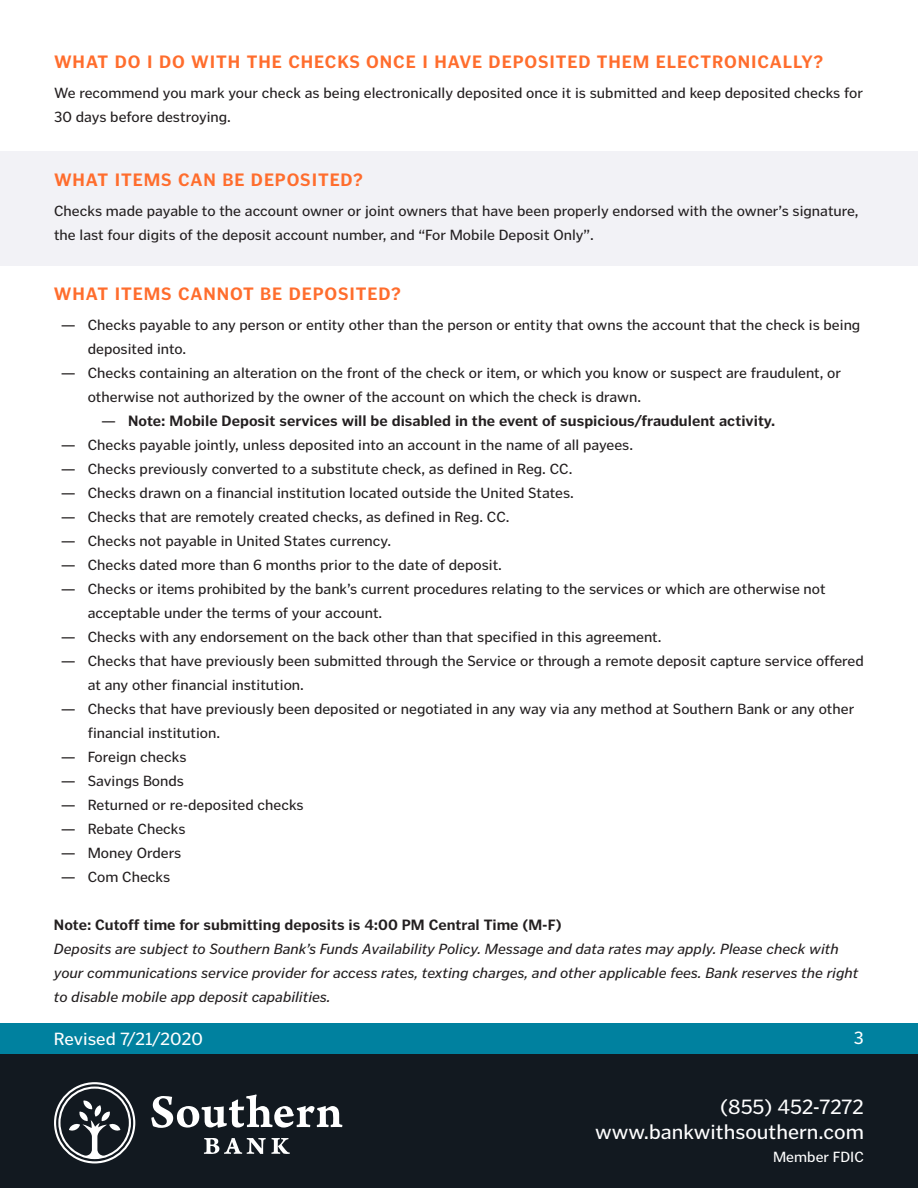
<style>
.page{position:relative;width:918px;height:1188px;background:#fff}
.page>*{position:absolute;margin:0;border:0;box-sizing:border-box;transform-origin:0 0}
.t1{font:21px "Poynter Gothic Text";color:#fff}
.t2{font:700 18px "Poynter Gothic Text";letter-spacing:.05em;color:#ff6d2d}
.t3{font:18px "Poynter Gothic Text";color:#fff}
.t4{font:15px/24px "Poynter Gothic Text";color:#231f20}
.t5{font:italic 15px/24px "Poynter Gothic Text";color:#231f20}
.t6{font:700 15px "Poynter Gothic Text";color:#231f20}
.t7{font:15px "Poynter Gothic Text";color:#fff}
.s1{font-weight:400}
</style>
<div class="page">
<div style="left:0;top:1054px;width:918px;height:134px;background:#121920"></div>
<div style="left:0;top:151px;width:918px;height:115px;background:#f2f2f6"></div>
<div style="left:0;top:1023px;width:918px;height:31px;background:#00819f"></div>
<svg style="left:204px;top:1138px;width:86px;height:16px"></svg>
<svg style="left:151px;top:1094px;width:191px;height:34px"></svg>
<svg style="left:54px;top:1082px;width:81px;height:81px"></svg>
<p class="t2" style="left:54px;top:52px;width:771px">WHAT DO I DO WITH THE CHECKS ONCE I HAVE DEPOSITED THEM ELECTRONICALLY?</p>
<p class="t4" style="left:54px;top:81px;width:811px">We recommend you mark your check as being electronically deposited once it is submitted and keep deposited checks for<br>30 days before destroying.</p>
<p class="t2" style="left:54px;top:169px;width:311px">WHAT ITEMS CAN BE DEPOSITED?</p>
<p class="t4" style="left:54px;top:199px;width:806px">Checks made payable to the account owner or joint owners that have been properly endorsed with the owner’s signature, the last four digits of the deposit account number, and “For Mobile Deposit Only”.</p>
<p class="t2" style="left:54px;top:284px;width:348px">WHAT ITEMS CANNOT BE DEPOSITED?</p>
<p class="t4" style="left:88px;top:313px;width:774px;text-indent:-27px">— Checks payable to any person or entity other than the person or entity that owns the account that the check is being deposited into.</p>
<p class="t4" style="left:88px;top:361px;width:755px;text-indent:-27px">— Checks containing an alteration on the front of the check or item, or which you know or suspect are fraudulent, or otherwise not authorized by the owner of the account on which the check is drawn.</p>
<p class="t6" style="left:101px;top:413px;width:676px"><span class="s1">—</span> Note: Mobile Deposit services will be disabled in the event of suspicious/fraudulent activity.</p>
<p class="t4" style="left:61px;top:433px;width:574px">— Checks payable jointly, unless deposited into an account in the name of all payees.</p>
<p class="t4" style="left:61px;top:457px;width:513px">— Checks previously converted to a substitute check, as defined in Reg. CC.</p>
<p class="t4" style="left:61px;top:481px;width:515px">— Checks drawn on a financial institution located outside the United States.</p>
<p class="t4" style="left:61px;top:505px;width:450px">— Checks that are remotely created checks, as defined in Reg. CC.</p>
<p class="t4" style="left:61px;top:529px;width:332px">— Checks not payable in United States currency.</p>
<p class="t4" style="left:61px;top:553px;width:443px">— Checks dated more than 6 months prior to the date of deposit.</p>
<p class="t4" style="left:88px;top:577px;width:740px;text-indent:-27px">— Checks or items prohibited by the bank’s current procedures relating to the services or which are otherwise not acceptable under the terms of your account.</p>
<p class="t4" style="left:61px;top:625px;width:602px">— Checks with any endorsement on the back other than that specified in this agreement.</p>
<p class="t4" style="left:88px;top:649px;width:778px;text-indent:-27px">— Checks that have previously been submitted through the Service or through a remote deposit capture service offered at any other financial institution.</p>
<p class="t4" style="left:88px;top:697px;width:768px;text-indent:-27px">— Checks that have previously been deposited or negotiated in any way via any method at Southern Bank or any other financial institution.</p>
<p class="t4" style="left:61px;top:745px;width:127px">— Foreign checks</p>
<p class="t4" style="left:61px;top:769px;width:125px">— Savings Bonds</p>
<p class="t4" style="left:61px;top:793px;width:245px">— Returned or re-deposited checks</p>
<p class="t4" style="left:61px;top:817px;width:127px">— Rebate Checks</p>
<p class="t4" style="left:61px;top:841px;width:122px">— Money Orders</p>
<p class="t4" style="left:61px;top:865px;width:111px">— Com Checks</p>
<p class="t6" style="left:54px;top:917px;width:509px">Note: Cutoff time for submitting deposits is 4:00 PM Central Time (M-F)</p>
<p class="t5" style="left:54px;top:937px;width:806px">Deposits are subject to Southern Bank’s Funds Availability Policy. Message and data rates may apply. Please check with your communications service provider for access rates, texting charges, and other applicable fees. Bank reserves the right to disable mobile app deposit capabilities.</p>
<p class="t3" style="left:54px;top:1029px;width:151px">Revised 7/21/2020</p>
<p class="t3" style="left:854px;top:1028px;width:12px">3</p>
<p class="t1" style="left:720px;top:1095px;width:145px">(855) 452-7272</p>
<p class="t1" style="left:595px;top:1120px;width:270px">www.bankwithsouthern.com</p>
<p class="t7" style="left:773px;top:1149px;width:92px">Member FDIC</p>
</div>
